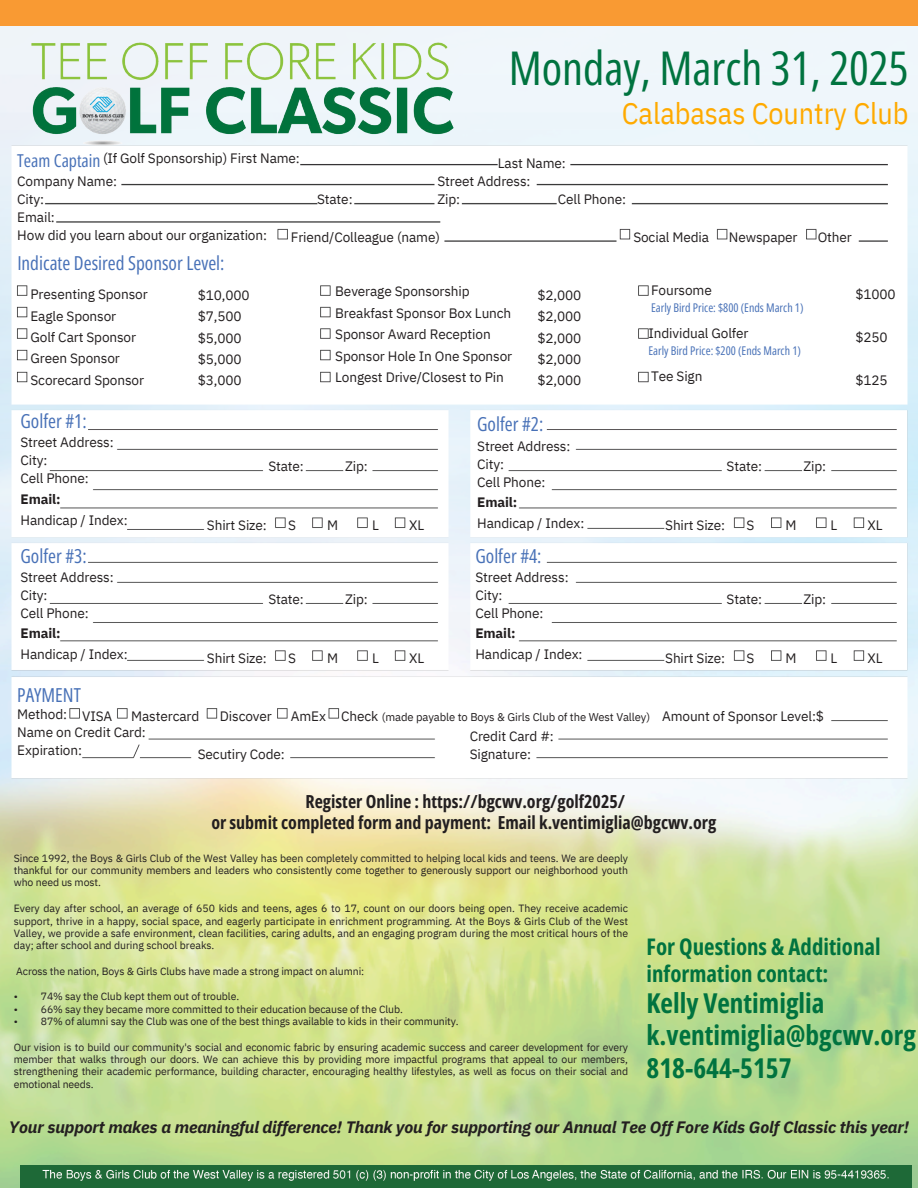
<style>
.page{position:relative;width:918px;height:1188px;background:#fff}
.page>*{position:absolute;margin:0;border:0;box-sizing:border-box;transform-origin:0 0}
.t1{font:46.5px "Open Sans Condensed";color:#00733f}
.t2{font:30px "IBM Plex Sans Cond";color:#fa0}
.t3{font:700 27.3px/32.7px "Open Sans Condensed";color:#00733f}
.t4{font:700 22.8px/27px "Open Sans Condensed";color:#00733f}
.t5{font:19.2px "Open Sans Condensed";color:#4871b7}
.t6{font:700 18px/21.3px "Open Sans Condensed";color:#231f20;text-align:center}
.t7{font:17.7px "Open Sans Condensed";color:#4871b7}
.t8{font:italic 700 16.5px "IBM Plex Sans";letter-spacing:-.01em;color:#231f20}
.t9{font:13.65px/21.3px "IBM Plex Sans";letter-spacing:-.01em;color:#231f20}
.t10{font:700 13.65px "IBM Plex Sans";letter-spacing:-.01em;color:#231f20}
.t11{font:12px "Open Sans Condensed";color:#4871b7}
.t12{font:11.25px "IBM Plex Sans";letter-spacing:-.01em;color:#231f20}
.t13{font:10.5px/12.3px "IBM Plex Sans";letter-spacing:-.01em;color:#231f20;text-align:justify}
</style>
<div class="page">
<img style="left:0;top:25px;width:918px;height:1163px">
<div style="left:0;top:0;width:918px;height:25px;background:#f99a33"></div>
<img style="left:12px;top:25px;width:465px;height:113px">
<img style="left:4px;top:138px;width:910px;height:647px">
<img style="left:21px;top:1166px;width:891px;height:22px">
<p class="t1" style="left:509px;top:36px;width:401px">Monday, March 31, 2025</p>
<p class="t2" style="left:622px;top:93px;width:288px">Calabasas Country Club</p>
<p class="t9" style="left:103px;top:147px;width:198px">(If Golf Sponsorship) First Name:</p>
<p class="t9" style="left:498px;top:152px;width:69px">Last Name:</p>
<p class="t9" style="left:17px;top:172px;width:251px;line-height:18px">Company Name:<br>City:<br>Email:<br>How did you learn about our organization:</p>
<p class="t9" style="left:437px;top:170px;width:95px">Street Address:</p>
<p class="t7" style="left:17px;top:148px;width:85px">Team Captain</p>
<p class="t9" style="left:317px;top:189px;width:37px">State:</p>
<p class="t9" style="left:437px;top:188px;width:24px">Zip:</p>
<p class="t9" style="left:558px;top:189px;width:70px">Cell Phone:</p>
<p class="t9" style="left:291px;top:226px;width:151px">Friend/Colleague (name)</p>
<p class="t9" style="left:633px;top:226px;width:77px">Social Media</p>
<p class="t5" style="left:17px;top:250px;width:209px">Indicate Desired Sponsor Level:</p>
<p class="t9" style="left:729px;top:226px;width:70px">Newspaper</p>
<p class="t9" style="left:31px;top:284px;width:119px">Presenting Sponsor<br>Eagle Sponsor<br>Golf Cart Sponsor<br>Green Sponsor<br>Scorecard Sponsor</p>
<p class="t9" style="left:198px;top:284px;width:53px">$10,000 $7,500 $5,000 $5,000 $3,000</p>
<p class="t9" style="left:335px;top:281px;width:136px">Beverage Sponsorship</p>
<p class="t9" style="left:335px;top:302px;width:179px">Breakfast Sponsor Box Lunch<br>Sponsor Award Reception<br>Sponsor Hole In One Sponsor<br>Longest Drive/Closest to Pin</p>
<p class="t9" style="left:538px;top:284px;width:45px;text-align:justify">$2,000 $2,000 $2,000 $2,000 $2,000</p>
<p class="t9" style="left:651px;top:280px;width:62px">Foursome</p>
<p class="t11" style="left:651px;top:300px;width:154px">Early Bird Price: $800 (Ends March 1)</p>
<p class="t9" style="left:648px;top:323px;width:102px">Individual Golfer</p>
<p class="t11" style="left:648px;top:343px;width:154px">Early Bird Price: $200 (Ends March 1)</p>
<p class="t9" style="left:651px;top:366px;width:53px">Tee Sign</p>
<p class="t9" style="left:818px;top:226px;width:36px">Other</p>
<p class="t9" style="left:855px;top:283px;width:42px">$1000</p>
<p class="t9" style="left:855px;top:326px;width:34px">$250</p>
<p class="t9" style="left:855px;top:369px;width:34px">$125</p>
<p class="t5" style="left:21px;top:408px;width:68px">Golfer #1:</p>
<h2 class="t9" style="left:21px;top:433px;width:95px;line-height:18px">Street Address:<br>City:</h2>
<p class="t9" style="left:21px;top:468px;width:70px">Cell Phone:</p>
<h5 class="t10" style="left:21px;top:490px;width:42px">Email:</h5>
<p class="t9" style="left:21px;top:509px;width:109px">Handicap / Index:</p>
<p class="t5" style="left:21px;top:542px;width:68px">Golfer #3:</p>
<p class="t9" style="left:21px;top:568px;width:95px;line-height:18px">Street Address:<br>City:</p>
<p class="t9" style="left:21px;top:602px;width:70px">Cell Phone:</p>
<p class="t10" style="left:21px;top:624px;width:42px">Email:</p>
<p class="t9" style="left:21px;top:644px;width:109px">Handicap / Index:</p>
<p class="t9" style="left:268px;top:456px;width:37px">State:</p>
<p class="t9" style="left:345px;top:456px;width:24px">Zip:</p>
<p class="t9" style="left:207px;top:515px;width:61px">Shirt Size:</p>
<p class="t9" style="left:288px;top:515px;width:9px">S</p>
<p class="t9" style="left:327px;top:515px;width:13px">M</p>
<p class="t9" style="left:372px;top:515px;width:8px">L</p>
<p class="t9" style="left:409px;top:515px;width:17px">XL</p>
<p class="t9" style="left:268px;top:588px;width:37px">State:</p>
<p class="t9" style="left:345px;top:588px;width:24px">Zip:</p>
<h5 class="t9" style="left:207px;top:647px;width:61px">Shirt Size:</h5>
<p class="t9" style="left:288px;top:647px;width:9px">S</p>
<p class="t9" style="left:327px;top:647px;width:13px">M</p>
<p class="t9" style="left:372px;top:647px;width:8px">L</p>
<p class="t9" style="left:409px;top:647px;width:17px">XL</p>
<p class="t5" style="left:477px;top:411px;width:68px">Golfer #2:</p>
<p class="t9" style="left:477px;top:436px;width:95px;line-height:18px">Street Address:<br>City:</p>
<p class="t9" style="left:477px;top:471px;width:70px">Cell Phone:</p>
<p class="t10" style="left:477px;top:493px;width:42px">Email:</p>
<p class="t9" style="left:477px;top:512px;width:109px">Handicap / Index:</p>
<p class="t5" style="left:475px;top:542px;width:68px">Golfer #4:</p>
<p class="t9" style="left:475px;top:568px;width:95px;line-height:18px">Street Address:<br>City:</p>
<h4 class="t9" style="left:475px;top:602px;width:70px">Cell Phone:</h4>
<p class="t10" style="left:475px;top:624px;width:42px">Email:</p>
<p class="t9" style="left:475px;top:644px;width:109px">Handicap / Index:</p>
<p class="t9" style="left:727px;top:456px;width:37px">State:</p>
<p class="t9" style="left:803px;top:456px;width:24px">Zip:</p>
<p class="t9" style="left:665px;top:515px;width:61px">Shirt Size:</p>
<p class="t9" style="left:747px;top:515px;width:9px">S</p>
<p class="t9" style="left:786px;top:515px;width:13px">M</p>
<p class="t9" style="left:830px;top:515px;width:8px">L</p>
<p class="t9" style="left:727px;top:588px;width:37px">State:</p>
<p class="t9" style="left:803px;top:588px;width:24px">Zip:</p>
<p class="t9" style="left:665px;top:647px;width:61px">Shirt Size:</p>
<p class="t9" style="left:747px;top:647px;width:9px">S</p>
<p class="t9" style="left:786px;top:647px;width:13px">M</p>
<p class="t9" style="left:830px;top:647px;width:8px">L</p>
<p class="t5" style="left:17px;top:682px;width:65px">PAYMENT</p>
<p class="t9" style="left:17px;top:704px;width:51px">Method:</p>
<p class="t9" style="left:17px;top:722px;width:130px">Name on Credit Card:</p>
<p class="t9" style="left:17px;top:740px;width:66px">Expiration:</p>
<p class="t9" style="left:82px;top:705px;width:32px">VISA</p>
<p class="t9" style="left:131px;top:705px;width:70px">Mastercard</p>
<p class="t9" style="left:220px;top:705px;width:53px">Discover</p>
<p class="t9" style="left:291px;top:705px;width:37px">AmEx</p>
<p class="t9" style="left:198px;top:743px;width:89px">Secutiry Code:</p>
<p class="t9" style="left:341px;top:705px;width:39px">Check</p>
<p class="t12" style="left:382px;top:710px;width:270px">(made payable to Boys &amp; Girls Club of the West Valley)</p>
<p class="t9" style="left:470px;top:726px;width:86px;line-height:18px">Credit Card #:<br>Signature:</p>
<p class="t9" style="left:662px;top:705px;width:164px">Amount of Sponsor Level:$</p>
<p class="t6" style="left:211px;top:790px;width:506px">Register Online : https://bgcwv.org/golf2025/<br>or submit completed form and payment: Email k.ventimiglia@bgcwv.org</p>
<p class="t9" style="left:868px;top:515px;width:17px">XL</p>
<p class="t9" style="left:868px;top:647px;width:17px">XL</p>
<p class="t13" style="left:14px;top:852px;width:616px">Since 1992, the Boys &amp; Girls Club of the West Valley has been completely committed to helping local kids and teens. We are deeply thankful for our community members and leaders who consistently come together to generously support our neighborhood youth who need us most.</p>
<p class="t13" style="left:14px;top:902px;width:616px">Every day after school, an average of 650 kids and teens, ages 6 to 17, count on our doors being open. They receive academic support, thrive in a happy, social space, and eagerly participate in enrichment programming. At the Boys &amp; Girls Club of the West Valley, we provide a safe environment, clean facilities, caring adults, and an engaging program during the most critical hours of the day; after school and during school breaks.</p>
<p class="t13" style="left:16px;top:965px;width:350px">Across the nation, Boys &amp; Girls Clubs have made a strong impact on alumni:</p>
<p class="t13" style="left:14px;top:990px;width:6px">• • •</p>
<p class="t13" style="left:41px;top:990px;width:420px;text-align:left">74% say the Club kept them out of trouble.<br>66% say they became more committed to their education because of the Club.<br>87% of alumni say the Club was one of the best things available to kids in their community.</p>
<p class="t13" style="left:14px;top:1041px;width:616px">Our vision is to build our community's social and economic fabric by ensuring academic success and career development for every member that walks through our doors. We can achieve this by providing more impactful programs that appeal to our members, strengthening their academic performance, building character, encouraging healthy lifestyles, as well as focus on their social and emotional needs.</p>
<h3 class="t8" style="left:9px;top:1116px;width:902px">Your support makes a meaningful difference! Thank you for supporting our Annual Tee Off Fore Kids Golf Classic this year!</h3>
<p class="t4" style="left:647px;top:933px;width:235px">For Questions &amp; Additional information contact:</p>
<p class="t3" style="left:647px;top:986px;width:271px">Kelly Ventimiglia k.ventimiglia@bgcwv.org<br>818-644-5157</p>
</div>
